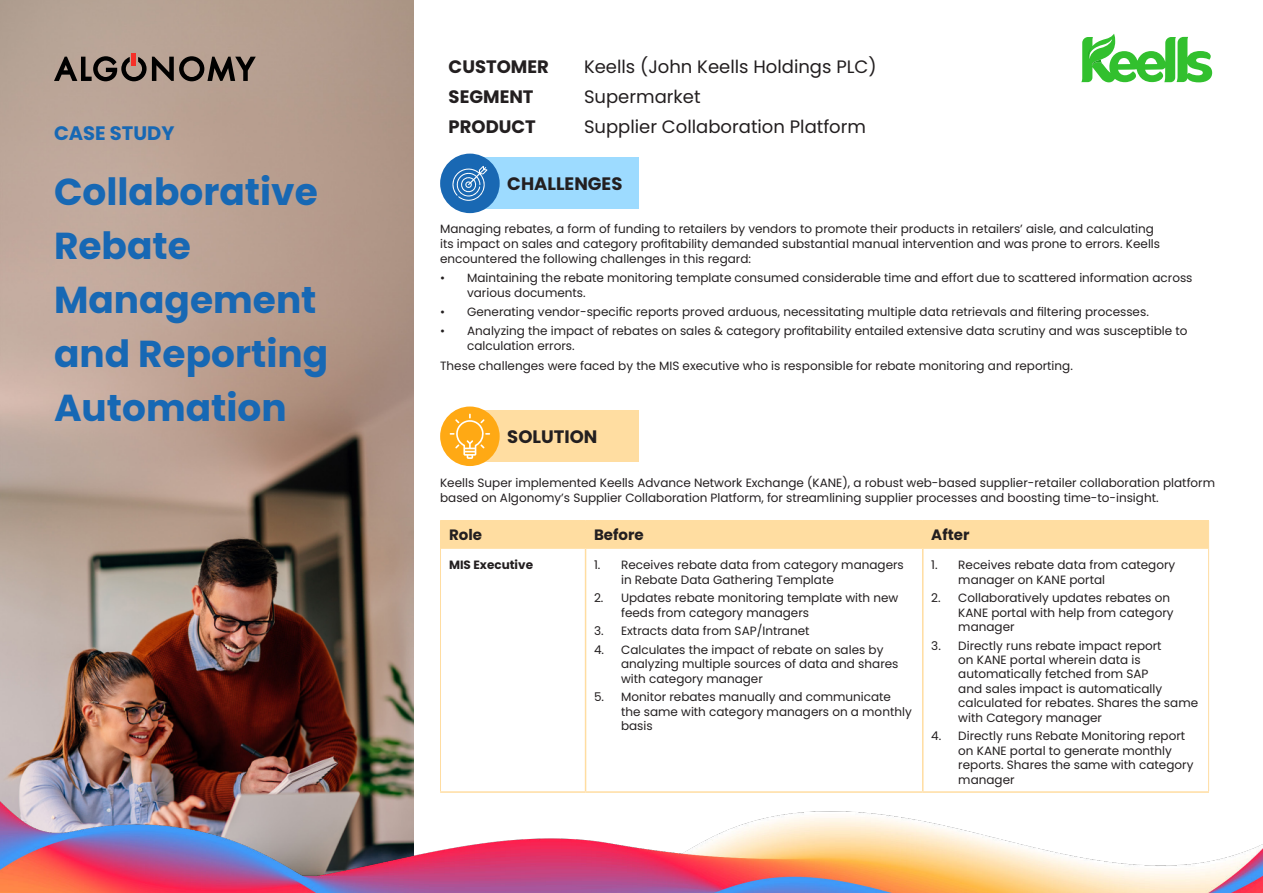
<style>
.page{position:relative;width:1263px;height:893px;background:#fff}
.page>*{position:absolute;margin:0;border:0;box-sizing:border-box;transform-origin:0 0}
.t1{font:700 37.5px/54px "Poppins";color:#1768b4}
.t2{font:700 19.5px "Poppins";color:#1768b4}
.t3{font:18px/29.7px "Poppins";color:#231f20}
.t4{font:700 18px/29.7px "Poppins";color:#231f20}
.t5{font:700 15px "Poppins";color:#231f20}
.t6{font:12px/14.4px "Poppins";color:#231f20}
.t7{font:700 12px "Poppins";color:#231f20}
</style>
<div class="page">
<img style="left:0;top:0;width:413px;height:714px">
<img style="left:0;top:714px;width:1263px;height:179px">
<hr style="left:132px;top:53px;width:4px;height:13px;background:#f53029">
<svg style="left:54px;top:56px;width:202px;height:25px;background:#6f6058"></svg>
<div style="left:482px;top:157px;width:157px;height:52px;background:#9ddbff"></div>
<div style="left:482px;top:410px;width:157px;height:52px;background:#ffdda1"></div>
<hr style="left:440px;top:548px;width:1px;height:243px;background:#ffdda1">
<hr style="left:1208px;top:548px;width:1px;height:243px;background:#ffdda1">
<div style="left:440px;top:520px;width:769px;height:28px;background:#ffdda1"></div>
<hr style="left:441px;top:547px;width:144px;height:2px;background:#ffdda1">
<hr style="left:585px;top:547px;width:338px;height:2px;background:#ffdda1">
<hr style="left:585px;top:549px;width:1px;height:242px;background:#ffdda1">
<hr style="left:923px;top:547px;width:285px;height:2px;background:#ffdda1">
<hr style="left:922px;top:549px;width:1px;height:242px;background:#ffdda1">
<hr style="left:440px;top:791px;width:145px;height:2px;background:#ffdda1">
<hr style="left:585px;top:791px;width:338px;height:2px;background:#ffdda1">
<hr style="left:923px;top:791px;width:286px;height:2px;background:#ffdda1">
<div style="left:440px;top:154px;width:60px;height:59px;background:#1968b3;border-radius:50%"></div>
<svg style="left:452px;top:166px;width:35px;height:35px"></svg>
<div style="left:440px;top:406px;width:60px;height:60px;background:#ffa914;border-radius:50%"></div>
<svg style="left:450px;top:414px;width:40px;height:45px"></svg>
<svg style="left:1081px;top:34px;width:131px;height:49px"></svg>
<h2 class="t2" style="left:54px;top:122px;width:122px">CASE STUDY</h2>
<h1 class="t1" style="left:54px;top:165px;width:276px">Collaborative<br>Rebate<br>Management and Reporting<br>Automation</h1>
<h3 class="t4" style="left:449px;top:52px;width:102px">CUSTOMER<br>SEGMENT</h3>
<h3 class="t4" style="left:449px;top:111px;width:89px">PRODUCT</h3>
<h3 class="t3" style="left:584px;top:52px;width:294px">Keells (John Keells Holdings PLC)<br>Supermarket<br>Supplier Collaboration Platform</h3>
<h3 class="t4" style="left:507px;top:169px;width:117px">CHALLENGES</h3>
<p class="t6" style="left:440px;top:221px;width:721px;line-height:15px">Managing rebates, a form of funding to retailers by vendors to promote their products in retailers’ aisle, and calculating its impact on sales and category profitability demanded substantial manual intervention and was prone to errors. Keells encountered the following challenges in this regard:</p>
<p class="t6" style="left:467px;top:270px;width:727px;line-height:15px;text-indent:-27px">• Maintaining the rebate monitoring template consumed considerable time and effort due to scattered information across various documents.</p>
<p class="t6" style="left:440px;top:305px;width:710px">• Generating vendor-specific reports proved arduous, necessitating multiple data retrievals and filtering processes.</p>
<p class="t6" style="left:467px;top:324px;width:722px;line-height:15px;text-indent:-27px">• Analyzing the impact of rebates on sales &amp; category profitability entailed extensive data scrutiny and was susceptible to calculation errors.</p>
<p class="t6" style="left:440px;top:358px;width:634px">These challenges were faced by the MIS executive who is responsible for rebate monitoring and reporting.</p>
<h3 class="t4" style="left:507px;top:422px;width:92px">SOLUTION</h3>
<p class="t6" style="left:440px;top:476px;width:776px;line-height:15px">Keells Super implemented Keells Advance Network Exchange (KANE), a robust web-based supplier-retailer collaboration platform based on Algonomy’s Supplier Collaboration Platform, for streamlining supplier processes and boosting time-to-insight.</p>
<p class="t5" style="left:449px;top:526px;width:34px">Role</p>
<p class="t5" style="left:594px;top:526px;width:51px">Before</p>
<p class="t5" style="left:931px;top:526px;width:40px">After</p>
<p class="t7" style="left:449px;top:558px;width:86px">MIS Executive</p>
<p class="t6" style="left:621px;top:558px;width:284px;text-indent:-27px">1. Receives rebate data from category managers in Rebate Data Gathering Template</p>
<p class="t6" style="left:621px;top:591px;width:279px;text-indent:-27px">2. Updates rebate monitoring template with new feeds from category managers</p>
<p class="t6" style="left:594px;top:624px;width:217px">3. Extracts data from SAP/Intranet</p>
<p class="t6" style="left:621px;top:643px;width:279px;text-indent:-27px">4. Calculates the impact of rebate on sales by analyzing multiple sources of data and shares with category manager</p>
<p class="t6" style="left:621px;top:690px;width:292px;text-indent:-27px">5. Monitor rebates manually and communicate the same with category managers on a monthly basis</p>
<p class="t6" style="left:958px;top:558px;width:219px;text-indent:-27px">1. Receives rebate data from category manager on KANE portal</p>
<p class="t6" style="left:958px;top:591px;width:217px;text-indent:-27px">2. Collaboratively updates rebates on<br>KANE portal with help from category manager</p>
<p class="t6" style="left:958px;top:638px;width:241px;text-indent:-27px">3. Directly runs rebate impact report<br>on KANE portal wherein data is automatically fetched from SAP<br>and sales impact is automatically calculated for rebates. Shares the same with Category manager</p>
<p class="t6" style="left:958px;top:729px;width:237px;text-indent:-27px">4. Directly runs Rebate Monitoring report on KANE portal to generate monthly reports. Shares the same with category manager</p>
</div>
